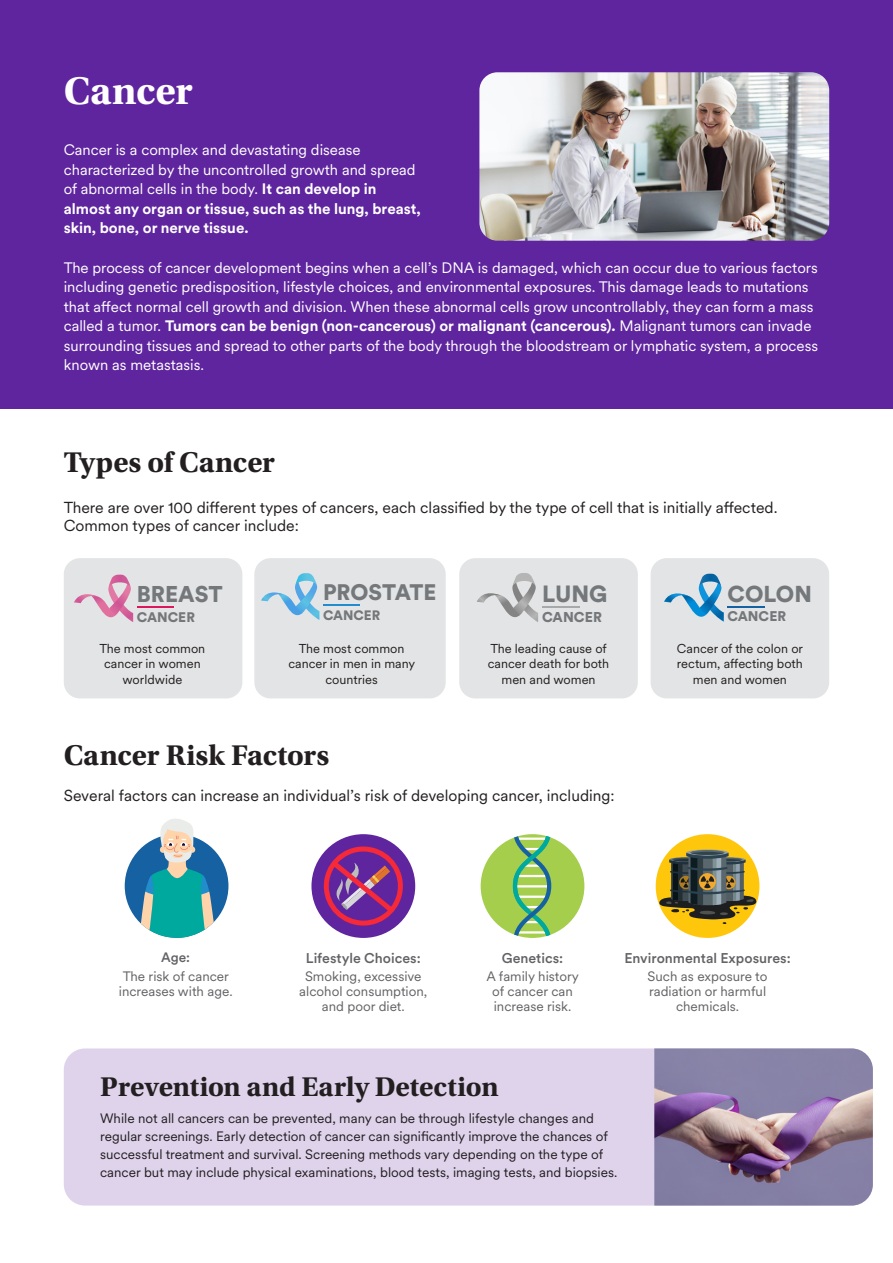
<style>
.page{position:relative;width:893px;height:1263px;background:#fff}
.page>*{position:absolute;margin:0;border:0;box-sizing:border-box;transform-origin:0 0}
.t1{font:700 40.5px "Utopia Std";letter-spacing:-.01em;color:#fff}
.t2{font:700 30px "Utopia Std";letter-spacing:-.005em;color:#231f20}
.t3{font:700 28.5px "Utopia Std";color:#231f20}
.t4{font:900 23.25px "Circular Pro";color:#75787b}
.t5{font:900 22.8px "Circular Pro";letter-spacing:-.005em;color:#75787b}
.t6{font:900 22.65px "Circular Pro";color:#75787b}
.t7{font:900 22.2px "Circular Pro";letter-spacing:-.005em;color:#75787b}
.t8{font:15.75px/18.9px "Met Life Circular";color:#231f20}
.t9{font:15px/19.5px "Met Life Circular";color:#fff}
.t10{font:900 14.1px "Circular Pro";color:#75787b}
.t11{font:500 13.95px "Met Life Circular";color:#636366}
.t12{font:900 13.8px "Circular Pro";color:#75787b}
.t13{font:13.5px/18px "Met Life Circular";color:#231f20}
.t14{font:13.5px/15px "Met Life Circular";color:#636366;text-align:center}
.t15{font:900 13.5px "Circular Pro";color:#75787b}
.t16{font:500 13.5px "Met Life Circular";color:#636366}
.t17{font:12.75px/15.3px "Met Life Circular";color:#231f20;text-align:center}
.s1{font-weight:700}
</style>
<div class="page">
<div style="left:0;top:0;width:893px;height:408px;background:#5f259f"></div>
<img style="left:479px;top:72px;width:350px;height:169px">
<div style="left:64px;top:558px;width:178px;height:140px;background:#e3e4e5;border-radius:16px"></div>
<hr style="left:137px;top:606px;width:37px;height:2px;background:#dc185d">
<svg style="left:74px;top:575px;width:59px;height:47px"></svg>
<div style="left:254px;top:558px;width:192px;height:140px;background:#e3e4e5;border-radius:16px"></div>
<hr style="left:323px;top:604px;width:36px;height:2px;background:#228dcd">
<svg style="left:261px;top:573px;width:58px;height:47px"></svg>
<div style="left:651px;top:558px;width:178px;height:140px;background:#e3e4e5;border-radius:16px"></div>
<hr style="left:728px;top:606px;width:37px;height:1px;background:#1561a1">
<svg style="left:664px;top:574px;width:60px;height:48px"></svg>
<div style="left:459px;top:558px;width:179px;height:140px;background:#e3e4e5;border-radius:16px"></div>
<hr style="left:542px;top:606px;width:38px;height:2px;background:#a7a8aa">
<svg style="left:477px;top:573px;width:61px;height:49px"></svg>
<div style="left:125px;top:834px;width:103px;height:104px;background:#1561a1;border-radius:50%"></div>
<svg style="left:141px;top:819px;width:73px;height:119px"></svg>
<div style="left:481px;top:834px;width:103px;height:104px;background:#a4ce4c;border-radius:50%"></div>
<svg style="left:513px;top:834px;width:38px;height:104px"></svg>
<div style="left:311px;top:834px;width:104px;height:104px;background:#5f259f;border-radius:50%"></div>
<svg style="left:324px;top:846px;width:79px;height:79px"></svg>
<div style="left:656px;top:834px;width:103px;height:104px;background:#fec70c;border-radius:50%"></div>
<svg style="left:686px;top:849px;width:43px;height:7px"></svg>
<svg style="left:690px;top:850px;width:34px;height:5px"></svg>
<hr style="left:691px;top:852px;width:32px;height:3px;background:#31444b;border-radius:50%">
<svg style="left:659px;top:853px;width:98px;height:71px"></svg>
<div style="left:64px;top:1048px;width:809px;height:157px;background:#dfd3ec;border-radius:21px"></div>
<img style="left:654px;top:1048px;width:219px;height:157px">
<h1 class="t1" style="left:64px;top:68px;width:131px">Cancer</h1>
<p class="t9" style="left:64px;top:140px;width:359px">Cancer is a complex and devastating disease characterized by the uncontrolled growth and spread of abnormal cells in the body. <span class="s1">It can develop in almost any organ or tissue, such as the lung, breast, skin, bone, or nerve tissue.</span></p>
<p class="t9" style="left:64px;top:257px;width:756px">The process of cancer development begins when a cell’s DNA is damaged, which can occur due to various factors including genetic predisposition, lifestyle choices, and environmental exposures. This damage leads to mutations that affect normal cell growth and division. When these abnormal cells grow uncontrollably, they can form a mass called a tumor. <span class="s1">Tumors can be benign (non-cancerous) or malignant (cancerous).</span> Malignant tumors can invade surrounding tissues and spread to other parts of the body through the bloodstream or lymphatic system, a process known as metastasis.</p>
<h2 class="t2" style="left:64px;top:444px;width:213px">Types of Cancer</h2>
<p class="t8" style="left:64px;top:497px;width:715px">There are over 100 different types of cancers, each classified by the type of cell that is initially affected.<br>Common types of cancer include:</p>
<h3 class="t6" style="left:137px;top:578px;width:87px">BREAST</h3>
<p class="t12" style="left:137px;top:607px;width:60px">CANCER</p>
<p class="t17" style="left:100px;top:640px;width:107px">The most common cancer in women worldwide</p>
<h3 class="t7" style="left:323px;top:577px;width:115px">PROSTATE</h3>
<p class="t15" style="left:323px;top:606px;width:59px">CANCER</p>
<p class="t17" style="left:288px;top:640px;width:128px">The most common cancer in men in many countries</p>
<h2 class="t2" style="left:64px;top:738px;width:267px">Cancer Risk Factors</h2>
<h3 class="t4" style="left:542px;top:577px;width:67px">LUNG</h3>
<p class="t10" style="left:542px;top:607px;width:61px">CANCER</p>
<p class="t17" style="left:488px;top:640px;width:123px">The leading cause of cancer death for both men and women</p>
<p class="t8" style="left:64px;top:785px;width:552px">Several factors can increase an individual’s risk of developing cancer, including:</p>
<h3 class="t5" style="left:727px;top:578px;width:86px">COLON</h3>
<p class="t12" style="left:727px;top:607px;width:60px">CANCER</p>
<p class="t17" style="left:677px;top:640px;width:128px">Cancer of the colon or rectum, affecting both men and women</p>
<p class="t16" style="left:161px;top:948px;width:30px">Age:</p>
<p class="t14" style="left:119px;top:968px;width:115px;text-align:left">The risk of cancer increases with age.</p>
<p class="t11" style="left:306px;top:948px;width:116px">Lifestyle Choices:</p>
<p class="t14" style="left:299px;top:968px;width:130px">Smoking, excessive alcohol consumption, and poor diet.</p>
<p class="t11" style="left:502px;top:948px;width:63px">Genetics:</p>
<p class="t14" style="left:486px;top:968px;width:94px">A family history of cancer can increase risk.</p>
<p class="t11" style="left:624px;top:948px;width:168px">Environmental Exposures:</p>
<p class="t14" style="left:648px;top:968px;width:121px">Such as exposure to radiation or harmful chemicals.</p>
<h3 class="t3" style="left:100px;top:1070px;width:400px">Prevention and Early Detection</h3>
<p class="t13" style="left:100px;top:1109px;width:519px">While not all cancers can be prevented, many can be through lifestyle changes and regular screenings. Early detection of cancer can significantly improve the chances of successful treatment and survival. Screening methods vary depending on the type of cancer but may include physical examinations, blood tests, imaging tests, and biopsies.</p>
</div>
